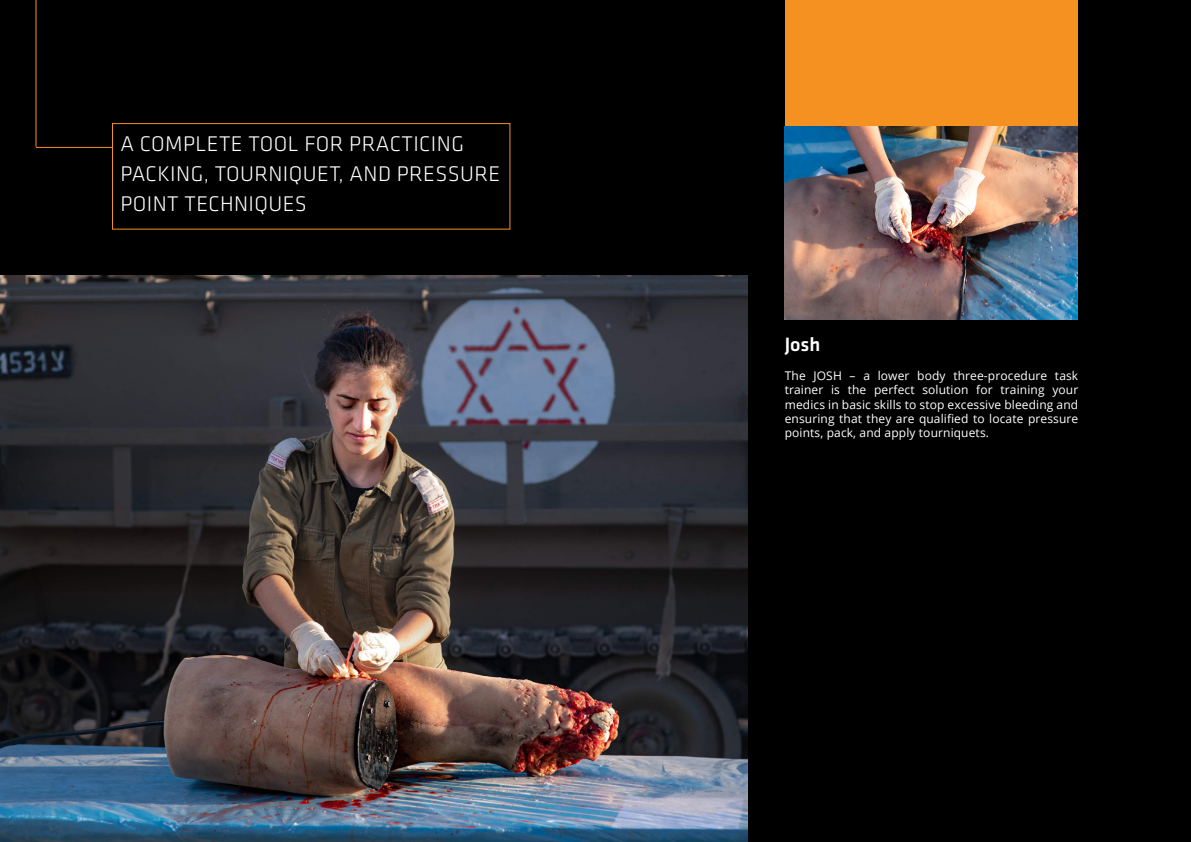
<style>
.page{position:relative;width:1191px;height:842px;background:#000}
.page>*{position:absolute;margin:0;border:0;box-sizing:border-box;transform-origin:0 0}
.t1{font:300 22px/30px "Klavika";letter-spacing:.02em;color:#fff}
.t2{font:500 20px "Klavika";color:#fff}
.t3{font:12px/14.4px "Open Sans";letter-spacing:.01em;color:#fff}
</style>
<div class="page">
<img style="left:0;top:276px;width:747px;height:566px">
<div style="left:785px;top:0;width:292px;height:318px;background:#f59121"></div>
<img style="left:784px;top:127px;width:293px;height:193px">
<div style="left:112px;top:123px;width:398px;height:107px;border:1px solid #f59121"></div>
<hr style="left:36px;top:147px;width:76px;height:1px;background:#f59121">
<hr style="left:36px;top:0;width:1px;height:147px;background:#f59121">
<h1 class="t1" style="left:120px;top:129px;width:381px">A COMPLETE TOOL FOR PRACTICING<br>PACKING, TOURNIQUET, AND PRESSURE<br>POINT TECHNIQUES</h1>
<h2 class="t2" style="left:784px;top:333px;width:37px">Josh</h2>
<p class="t3" style="left:784px;top:368px;width:22px">The</p>
<p class="t3" style="left:813px;top:368px;width:30px">JOSH</p>
<p class="t3" style="left:849px;top:368px;width:7px">–</p>
<p class="t3" style="left:863px;top:368px;width:8px">a</p>
<p class="t3" style="left:877px;top:368px;width:33px">lower</p>
<p class="t3" style="left:917px;top:368px;width:30px">body</p>
<p class="t3" style="left:953px;top:368px;width:95px">three-procedure</p>
<p class="t3" style="left:1055px;top:368px;width:25px">task</p>
<p class="t3" style="left:874px;top:382px;width:42px">perfect</p>
<p class="t3" style="left:976px;top:382px;width:18px">for</p>
<p class="t3" style="left:847px;top:382px;width:20px">the</p>
<p class="t3" style="left:922px;top:382px;width:48px">solution</p>
<p class="t3" style="left:784px;top:382px;width:295px">trainer<br>medics in basic skills to stop excessive bleeding and ensuring that they are qualified to locate pressure points, pack, and apply tourniquets.</p>
<p class="t3" style="left:831px;top:382px;width:10px">is</p>
<p class="t3" style="left:1000px;top:382px;width:46px">training</p>
<p class="t3" style="left:1052px;top:382px;width:27px">your</p>
</div>
